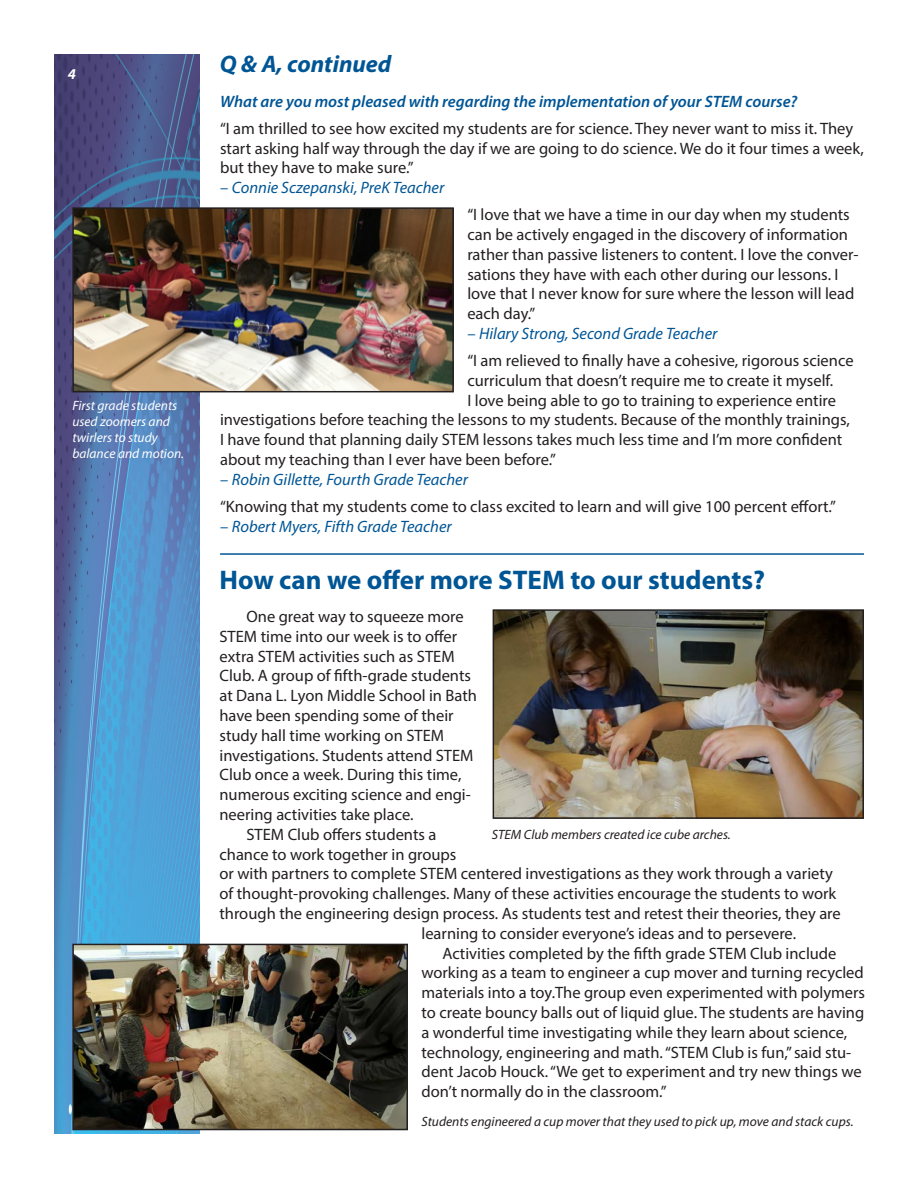
<style>
.page{position:relative;width:918px;height:1188px;background:#fff}
.page>*{position:absolute;margin:0;border:0;box-sizing:border-box;transform-origin:0 0}
.Subhead{font:700 27px "Myriad Pro";color:#005595}
.Subhead-2{font:italic 700 24px "Myriad Pro";color:#005595}
.Body_text{font:16.5px/19.8px "Myriad Pro";color:#231f20}
.Body_text-2{font:italic 16.5px "Myriad Pro";color:#005595}
.Body_text-3{font:italic 600 16.5px "Myriad Pro";color:#005595}
.Subhead-3{font:italic 700 15px "Myriad Pro";color:#fff}
.t1{font:italic 13.5px "Myriad Pro";color:#231f20}
.t2{font:italic 13.5px/16.2px "Myriad Pro";color:#fff}
.s1{font-style:normal}
</style>
<div class="page">
<img style="left:54px;top:54px;width:146px;height:1080px">
<img style="left:75px;top:210px;width:376px;height:179px">
<div style="left:72px;top:207px;width:382px;height:185px;border:2px solid #231f20"></div>
<hr style="left:220px;top:553px;width:644px;height:2px;background:#005595">
<img style="left:75px;top:947px;width:330px;height:180px">
<div style="left:72px;top:944px;width:336px;height:186px;border:2px solid #231f20"></div>
<img style="left:496px;top:612px;width:365px;height:204px">
<div style="left:493px;top:609px;width:371px;height:210px;border:2px solid #231f20"></div>
<p class="Subhead-3" style="left:68px;top:64px;width:10px">4</p>
<p class="t2" style="left:72px;top:397px;width:113px">First grade students used zoomers and twirlers to study balance and motion.</p>
<p class="Subhead-2" style="left:220px;top:48px;width:173px">Q &amp; A, continued</p>
<p class="Body_text-3" style="left:220px;top:91px;width:579px">What are you most pleased with regarding the implementation of your STEM course?</p>
<p class="Body_text" style="left:220px;top:118px;width:645px">“I am thrilled to see how excited my students are for science. They never want to miss it. They start asking half way through the day if we are going to do science. We do it four times a week, but they have to make sure.”</p>
<p class="Body_text-2" style="left:220px;top:177px;width:226px"><span class="s1">–</span> Connie Sczepanski, PreK Teacher</p>
<p class="Body_text" style="left:467px;top:204px;width:393px">“I love that we have a time in our day when my students can be actively engaged in the discovery of information rather than passive listeners to content. I love the conver&shy;sations they have with each other during our lessons. I love that I never know for sure where the lesson will lead each day.”</p>
<p class="Body_text-2" style="left:467px;top:323px;width:252px"><span class="s1">–</span> Hilary Strong, Second Grade Teacher</p>
<p class="Body_text" style="left:467px;top:350px;width:388px">“I am relieved to finally have a cohesive, rigorous science</p>
<p class="Body_text" style="left:467px;top:370px;width:367px">curriculum that doesn’t require me to create it myself.</p>
<p class="Body_text" style="left:467px;top:390px;width:370px">I love being able to go to training to experience entire</p>
<p class="Body_text" style="left:220px;top:410px;width:631px">investigations before teaching the lessons to my students. Because of the monthly trainings,</p>
<p class="Body_text" style="left:220px;top:429px;width:624px">I have found that planning daily STEM lessons takes much less time and I’m more confident</p>
<p class="Body_text" style="left:220px;top:449px;width:338px">about my teaching than I ever have been before.”</p>
<p class="Body_text-2" style="left:220px;top:469px;width:249px"><span class="s1">–</span> Robin Gillette, Fourth Grade Teacher</p>
<p class="Body_text" style="left:220px;top:496px;width:617px">“Knowing that my students come to class excited to learn and will give 100 percent effort.”</p>
<p class="Body_text-2" style="left:220px;top:516px;width:233px"><span class="s1">–</span> Robert Myers, Fifth Grade Teacher</p>
<p class="Subhead" style="left:219px;top:563px;width:547px">How can we offer more STEM to our students?</p>
<p class="Body_text" style="left:219px;top:606px;width:259px;text-indent:27px">One great way to squeeze more STEM time into our week is to offer extra STEM activities such as STEM Club. A group of fifth-grade students at Dana L. Lyon Middle School in Bath have been spending some of their study hall time working on STEM investigations. Students attend STEM Club once a week. During this time, numerous exciting science and engi&shy;neering activities take place.</p>
<p class="Body_text" style="left:246px;top:824px;width:192px">STEM Club offers students a</p>
<p class="Body_text" style="left:219px;top:844px;width:239px">chance to work together in groups</p>
<p class="Body_text" style="left:219px;top:864px;width:615px">or with partners to complete STEM centered investigations as they work through a variety</p>
<p class="Body_text" style="left:219px;top:883px;width:618px">of thought-provoking challenges. Many of these activities encourage the students to work</p>
<p class="Body_text" style="left:219px;top:903px;width:623px">through the engineering design process. As students test and retest their theories, they are</p>
<p class="Body_text" style="left:421px;top:923px;width:376px">learning to consider everyone’s ideas and to persevere.</p>
<p class="Body_text" style="left:421px;top:943px;width:445px;text-indent:21px">Activities completed by the fifth grade STEM Club include working as a team to engineer a cup mover and turning recycled materials into a toy.The group even experimented with polymers to create bouncy balls out of liquid glue. The students are having a wonderful time investigating while they learn about science, technology, engineering and math. “STEM Club is fun,” said stu&shy;dent Jacob Houck. “We get to experiment and try new things we don’t normally do in the classroom.”</p>
<p class="t1" style="left:492px;top:826px;width:240px">STEM Club members created ice cube arches.</p>
<p class="t1" style="left:421px;top:1113px;width:434px">Students engineered a cup mover that they used to pick up, move and stack cups.</p>
</div>
